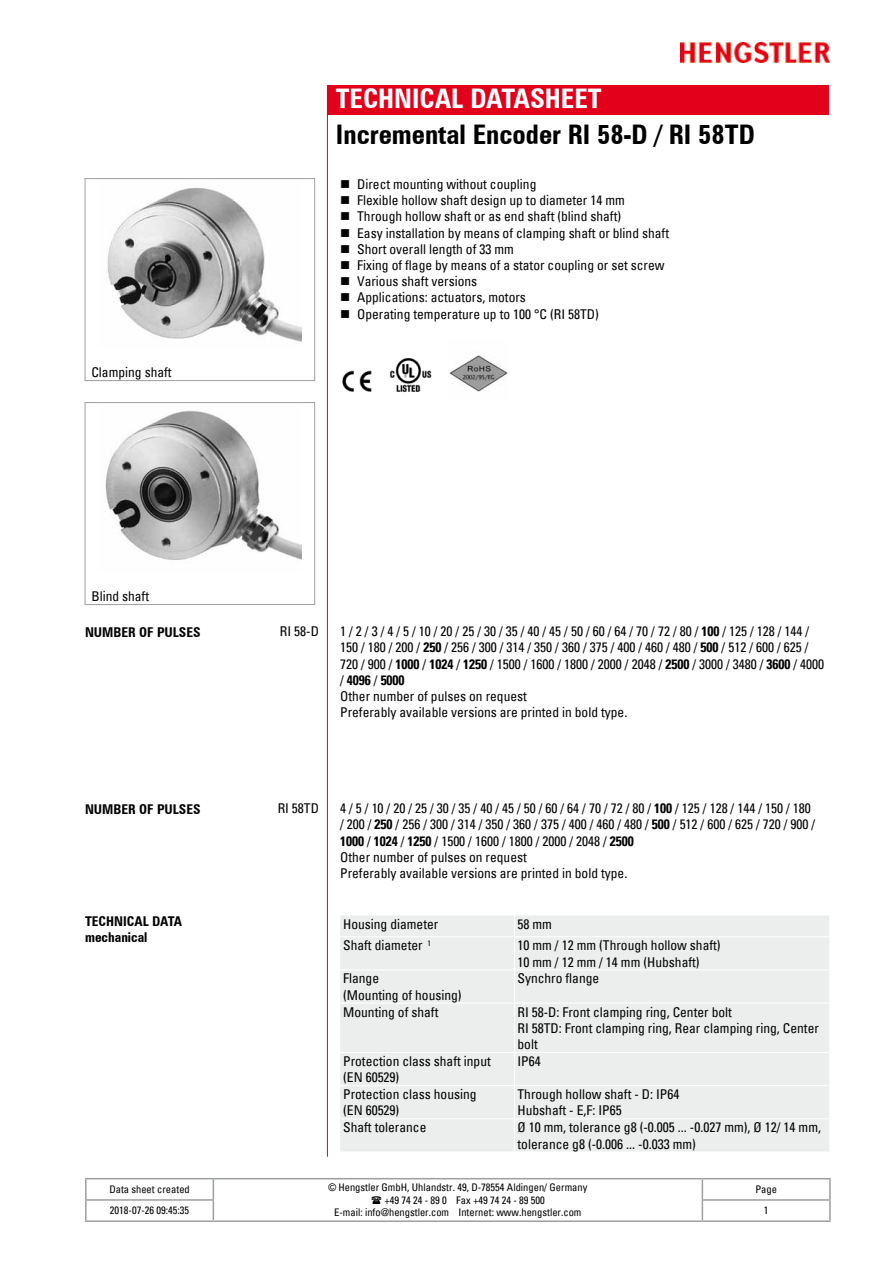
<style>
.page{position:relative;width:893px;height:1263px;background:#fff}
.page>*{position:absolute;margin:0;border:0;box-sizing:border-box;transform-origin:0 0}
.t1{font:700 condensed 27px "Zurich BT";color:#000}
.t2{font:700 condensed 27px "Zurich BT";color:#fff}
.t3{font:condensed 13.5px/16.2px "Univers";color:#000}
.t4{font:700 condensed 13.5px/16.2px "Zurich BT";color:#000}
.t5{font:condensed 10.5px/21.3px "Univers";color:#000;text-align:center}
.s1{font-weight:700}
.s2{font-family:"Arial";font-stretch:normal}
</style>
<div class="page">
<img style="left:680px;top:43px;width:149px;height:20px">
<div style="left:327px;top:85px;width:502px;height:30px;background:#e2001a"></div>
<hr style="left:327px;top:85px;width:1px;height:1072px;background:#e2001a">
<hr style="left:85px;top:1178px;width:128px;height:1px;background:#9c9e9f">
<hr style="left:85px;top:1179px;width:2px;height:20px;background:#9c9e9f">
<hr style="left:213px;top:1178px;width:489px;height:1px;background:#9c9e9f">
<hr style="left:702px;top:1178px;width:129px;height:1px;background:#9c9e9f">
<hr style="left:829px;top:1179px;width:2px;height:20px;background:#9c9e9f">
<hr style="left:85px;top:1199px;width:129px;height:2px;background:#9c9e9f">
<svg style="left:85px;top:1201px;width:2px;height:19px"></svg>
<svg style="left:213px;top:1179px;width:1px;height:41px"></svg>
<hr style="left:702px;top:1199px;width:129px;height:2px;background:#9c9e9f">
<svg style="left:702px;top:1179px;width:1px;height:41px"></svg>
<svg style="left:829px;top:1201px;width:2px;height:19px"></svg>
<hr style="left:85px;top:1220px;width:128px;height:2px;background:#9c9e9f">
<hr style="left:213px;top:1220px;width:489px;height:2px;background:#9c9e9f">
<hr style="left:702px;top:1220px;width:129px;height:2px;background:#9c9e9f">
<img style="left:107px;top:187px;width:194px;height:155px">
<div style="left:85px;top:178px;width:230px;height:203px;border:1px solid #9c9e9f"></div>
<img style="left:105px;top:410px;width:197px;height:150px">
<div style="left:85px;top:402px;width:230px;height:203px;border:1px solid #9c9e9f"></div>
<img style="left:342px;top:370px;width:30px;height:22px">
<img style="left:390px;top:358px;width:42px;height:34px">
<img style="left:449px;top:355px;width:59px;height:37px">
<div style="left:340px;top:915px;width:489px;height:236px;background:#eceded"></div>
<svg style="left:514px;top:915px;width:1px;height:21px"></svg>
<hr style="left:340px;top:936px;width:174px;height:1px;background:#fff">
<hr style="left:514px;top:936px;width:315px;height:1px;background:#fff">
<hr style="left:514px;top:937px;width:1px;height:32px;background:#fff">
<hr style="left:340px;top:969px;width:174px;height:1px;background:#fff">
<hr style="left:514px;top:969px;width:315px;height:1px;background:#fff">
<hr style="left:514px;top:970px;width:1px;height:33px;background:#fff">
<hr style="left:340px;top:1003px;width:174px;height:1px;background:#fff">
<hr style="left:514px;top:1003px;width:315px;height:1px;background:#fff">
<hr style="left:514px;top:1003px;width:1px;height:49px;background:#fff">
<hr style="left:340px;top:1052px;width:174px;height:1px;background:#fff">
<hr style="left:514px;top:1052px;width:315px;height:1px;background:#fff">
<hr style="left:514px;top:1053px;width:1px;height:32px;background:#fff">
<hr style="left:340px;top:1085px;width:174px;height:1px;background:#fff">
<hr style="left:514px;top:1085px;width:315px;height:1px;background:#fff">
<hr style="left:514px;top:1086px;width:1px;height:32px;background:#fff">
<hr style="left:340px;top:1118px;width:174px;height:1px;background:#fff">
<hr style="left:514px;top:1118px;width:315px;height:1px;background:#fff">
<hr style="left:514px;top:1119px;width:1px;height:33px;background:#fff">
<h1 class="t2" style="left:336px;top:82px;width:267px">TECHNICAL DATASHEET</h1>
<h1 class="t1" style="left:336px;top:118px;width:421px">Incremental Encoder RI 58-D / RI 58TD</h1>
<p class="t3" style="left:91px;top:364px;width:82px">Clamping shaft</p>
<p class="t3" style="left:91px;top:588px;width:59px">Blind shaft</p>
<p class="t3" style="left:340px;top:176px;width:198px">■ Direct mounting without coupling</p>
<p class="t3" style="left:340px;top:192px;width:286px">■ Flexible hollow shaft design up to diameter 14 mm</p>
<p class="t3" style="left:340px;top:208px;width:282px">■ Through hollow shaft or as end shaft (blind shaft)</p>
<p class="t3" style="left:340px;top:224px;width:330px">■ Easy installation by means of clamping shaft or blind shaft</p>
<p class="t3" style="left:340px;top:241px;width:175px">■ Short overall length of 33 mm</p>
<p class="t3" style="left:340px;top:257px;width:326px">■ Fixing of flage by means of a stator coupling or set screw</p>
<p class="t3" style="left:340px;top:273px;width:138px">■ Various shaft versions</p>
<p class="t3" style="left:340px;top:289px;width:187px">■ Applications: actuators, motors</p>
<p class="t3" style="left:340px;top:305px;width:260px">■ Operating temperature up to 100 °C (RI 58TD)</p>
<p class="t4" style="left:85px;top:624px;width:117px">NUMBER OF PULSES</p>
<p class="t3" style="left:280px;top:623px;width:40px">RI 58-D</p>
<p class="t3" style="left:340px;top:623px;width:486px">1 / 2 / 3 / 4 / 5 / 10 / 20 / 25 / 30 / 35 / 40 / 45 / 50 / 60 / 64 / 70 / 72 / 80 / <span class="s1">100</span> / 125 / 128 / 144 / 150 / 180 / 200 / <span class="s1">250</span> / 256 / 300 / 314 / 350 / 360 / 375 / 400 / 460 / 480 / <span class="s1">500</span> / 512 / 600 / 625 / 720 / 900 / <span class="s1">1000</span> / <span class="s1">1024</span> / <span class="s1">1250</span> / 1500 / 1600 / 1800 / 2000 / 2048 / <span class="s1">2500</span> / 3000 / 3480 / <span class="s1">3600</span> / 4000 / <span class="s1">4096</span> / <span class="s1">5000<br></span>Other number of pulses on request<br>Preferably available versions are printed in bold type.</p>
<p class="t4" style="left:85px;top:801px;width:117px">NUMBER OF PULSES</p>
<p class="t3" style="left:278px;top:800px;width:43px">RI 58TD</p>
<p class="t3" style="left:340px;top:800px;width:477px">4 / 5 / 10 / 20 / 25 / 30 / 35 / 40 / 45 / 50 / 60 / 64 / 70 / 72 / 80 / <span class="s1">100</span> / 125 / 128 / 144 / 150 / 180 / 200 / <span class="s1">250</span> / 256 / 300 / 314 / 350 / 360 / 375 / 400 / 460 / 480 / <span class="s1">500</span> / 512 / 600 / 625 / 720 / 900 / <span class="s1">1000</span> / <span class="s1">1024</span> / <span class="s1">1250</span> / 1500 / 1600 / 1800 / 2000 / 2048 / <span class="s1">2500<br></span>Other number of pulses on request<br>Preferably available versions are printed in bold type.</p>
<p class="t4" style="left:85px;top:913px;width:99px">TECHNICAL DATA mechanical</p>
<p class="t3" style="left:343px;top:916px;width:97px">Housing diameter</p>
<p class="t3" style="left:517px;top:916px;width:36px">58 mm</p>
<p class="t3" style="left:343px;top:937px;width:89px">Shaft diameter <sup>1</sup></p>
<p class="t3" style="left:517px;top:937px;width:205px">10 mm / 12 mm (Through hollow shaft)<br>10 mm / 12 mm / 14 mm (Hubshaft)</p>
<p class="t3" style="left:343px;top:970px;width:120px">Flange<br>(Mounting of housing)</p>
<p class="t3" style="left:517px;top:970px;width:83px">Synchro flange</p>
<p class="t3" style="left:343px;top:1003px;width:97px">Mounting of shaft</p>
<p class="t3" style="left:517px;top:1003px;width:303px">RI 58-D: Front clamping ring, Center bolt<br>RI 58TD: Front clamping ring, Rear clamping ring, Center bolt</p>
<p class="t3" style="left:343px;top:1053px;width:149px">Protection class shaft input (EN 60529)</p>
<p class="t3" style="left:517px;top:1053px;width:25px">IP64</p>
<p class="t3" style="left:343px;top:1086px;width:135px">Protection class housing (EN 60529)</p>
<p class="t3" style="left:517px;top:1086px;width:163px">Through hollow shaft - D: IP64<br>Hubshaft - E,F: IP65</p>
<p class="t3" style="left:343px;top:1119px;width:85px">Shaft tolerance</p>
<p class="t3" style="left:517px;top:1119px;width:305px">Ø 10 mm, tolerance g8 (-0.005 ... -0.027 mm), Ø 12/ 14 mm, tolerance g8 (-0.006 ... -0.033 mm)</p>
<p class="t5" style="left:109px;top:1178px;width:82px">Data sheet created</p>
<p class="t5" style="left:328px;top:1176px;width:261px"><span class="s2">©</span> Hengstler GmbH, Uhlandstr. 49, D-78554 Aldingen/ Germany</p>
<p class="t5" style="left:385px;top:1189px;width:162px">+49 74 24 - 89 0 Fax +49 74 24 - 89 500</p>
<p class="t5" style="left:334px;top:1202px;width:249px">E-mail: info@hengstler.com Internet: www.hengstler.com</p>
<p class="t5" style="left:110px;top:1200px;width:81px">2018-07-26 09:45:35</p>
<p class="t5" style="left:755px;top:1178px;width:23px">Page<br>1</p>
</div>
